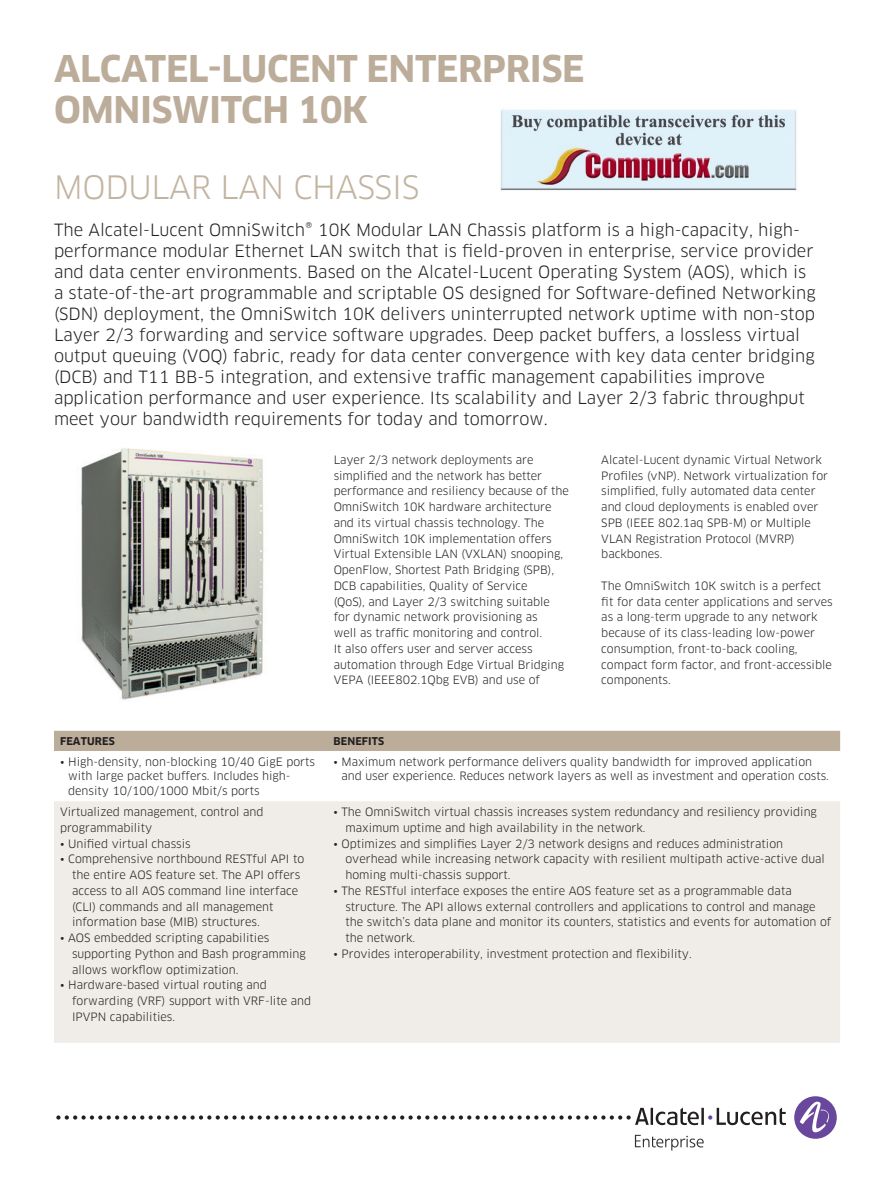
<style>
.page{position:relative;width:893px;height:1191px;background:#fff}
.page>*{position:absolute;margin:0;border:0;box-sizing:border-box;transform-origin:0 0}
.Title_1{font:700 36px "Clan OT";letter-spacing:-.01em;color:#bcac9a}
.Title_2___Release{font:31.5px "Clan OT";letter-spacing:-.01em;color:#c3b4a2}
.Intro_body{font:16.5px/21px "Clan OT";color:#231f20}
.Table_text_bullet{font:11.25px/15.8px "Clan OT";color:#231f20}
.Body{font:11.25px/15.8px "Clan OT";color:#231f20}
.Table_text{font:11.25px/14.4px "Clan OT";color:#231f20}
.Table_head{font:700 10.5px "Clan OT";letter-spacing:.01em;color:#231f20}
</style>
<div class="page">
<div style="left:794px;top:1096px;width:43px;height:42px;background:#69479c;border-radius:50%"></div>
<svg style="left:800px;top:1101px;width:32px;height:32px"></svg>
<svg style="left:56px;top:1107px;width:730px;height:18px"></svg>
<svg style="left:635px;top:1134px;width:69px;height:16px"></svg>
<div style="left:54px;top:730px;width:786px;height:21px;background:#bcac9a"></div>
<div style="left:54px;top:801px;width:786px;height:241px;background:#f0ece7"></div>
<img style="left:81px;top:448px;width:183px;height:252px">
<img style="left:500px;top:109px;width:297px;height:82px">
<p class="Title_1" style="left:54px;top:48px;width:532px">ALCATEL-LUCENT ENTERPRISE</p>
<p class="Title_1" style="left:54px;top:89px;width:315px">OMNISWITCH 10K</p>
<p class="Title_2___Release" style="left:54px;top:169px;width:367px">MODULAR LAN CHASSIS</p>
<p class="Intro_body" style="left:54px;top:219px;width:763px">The Alcatel-Lucent OmniSwitch® 10K Modular LAN Chassis platform is a high-capacity, high&shy;performance modular Ethernet LAN switch that is field-proven in enterprise, service provider and data center environments. Based on the Alcatel-Lucent Operating System (AOS), which is a state-of-the-art programmable and scriptable OS designed for Software-defined Networking (SDN) deployment, the OmniSwitch 10K delivers uninterrupted network uptime with non-stop Layer 2/3 forwarding and service software upgrades. Deep packet buffers, a lossless virtual output queuing (VOQ) fabric, ready for data center convergence with key data center bridging (DCB) and T11 BB-5 integration, and extensive traffic management capabilities improve application performance and user experience. Its scalability and Layer 2/3 fabric throughput meet your bandwidth requirements for today and tomorrow.</p>
<p class="Body" style="left:334px;top:452px;width:237px">Layer 2/3 network deployments are simplified and the network has better performance and resiliency because of the OmniSwitch 10K hardware architecture and its virtual chassis technology. The OmniSwitch 10K implementation offers Virtual Extensible LAN (VXLAN) snooping, OpenFlow, Shortest Path Bridging (SPB), DCB capabilities, Quality of Service<br>(QoS), and Layer 2/3 switching suitable for dynamic network provisioning as<br>well as traffic monitoring and control.<br>It also offers user and server access automation through Edge Virtual Bridging VEPA (IEEE802.1Qbg EVB) and use of</p>
<p class="Body" style="left:601px;top:452px;width:228px">Alcatel-Lucent dynamic Virtual Network Profiles (vNP). Network virtualization for simplified, fully automated data center and cloud deployments is enabled over SPB (IEEE 802.1aq SPB-M) or Multiple VLAN Registration Protocol (MVRP) backbones.</p>
<p class="Body" style="left:601px;top:578px;width:233px">The OmniSwitch 10K switch is a perfect fit for data center applications and serves as a long-term upgrade to any network because of its class-leading low-power consumption, front-to-back cooling, compact form factor, and front-accessible components.</p>
<p class="Table_head" style="left:60px;top:735px;width:56px">FEATURES</p>
<p class="Table_head" style="left:333px;top:735px;width:52px">BENEFITS</p>
<p class="Table_text" style="left:68px;top:754px;width:248px;text-indent:-8px">• High-density, non-blocking 10/40 GigE ports with large packet buffers. Includes high&shy;density 10/100/1000 Mbit/s ports</p>
<p class="Table_text" style="left:341px;top:754px;width:489px;text-indent:-8px">• Maximum network performance delivers quality bandwidth for improved application and user experience. Reduces network layers as well as investment and operation costs.</p>
<p class="Table_text" style="left:60px;top:804px;width:205px;line-height:15.8px">Virtualized management, control and programmability</p>
<p class="Table_text_bullet" style="left:60px;top:835px;width:132px">• Unified virtual chassis</p>
<p class="Table_text_bullet" style="left:72px;top:851px;width:234px;text-indent:-12px">• Comprehensive northbound RESTful API to the entire AOS feature set. The API offers access to all AOS command line interface (CLI) commands and all management information base (MIB) structures.</p>
<p class="Table_text_bullet" style="left:72px;top:930px;width:235px;text-indent:-12px">• AOS embedded scripting capabilities supporting Python and Bash programming allows workflow optimization.</p>
<p class="Table_text_bullet" style="left:72px;top:977px;width:241px;text-indent:-12px">• Hardware-based virtual routing and forwarding (VRF) support with VRF-lite and<br>IPVPN capabilities.</p>
<p class="Table_text_bullet" style="left:345px;top:804px;width:473px;text-indent:-12px">• The OmniSwitch virtual chassis increases system redundancy and resiliency providing maximum uptime and high availability in the network.</p>
<p class="Table_text_bullet" style="left:345px;top:835px;width:481px;text-indent:-12px">• Optimizes and simplifies Layer 2/3 network designs and reduces administration overhead while increasing network capacity with resilient multipath active-active dual homing multi-chassis support.</p>
<p class="Table_text_bullet" style="left:345px;top:883px;width:488px;text-indent:-12px">• The RESTful interface exposes the entire AOS feature set as a programmable data structure. The API allows external controllers and applications to control and manage the switch’s data plane and monitor its counters, statistics and events for automation of the network.</p>
<p class="Table_text_bullet" style="left:333px;top:946px;width:360px">• Provides interoperability, investment protection and flexibility.</p>
</div>
